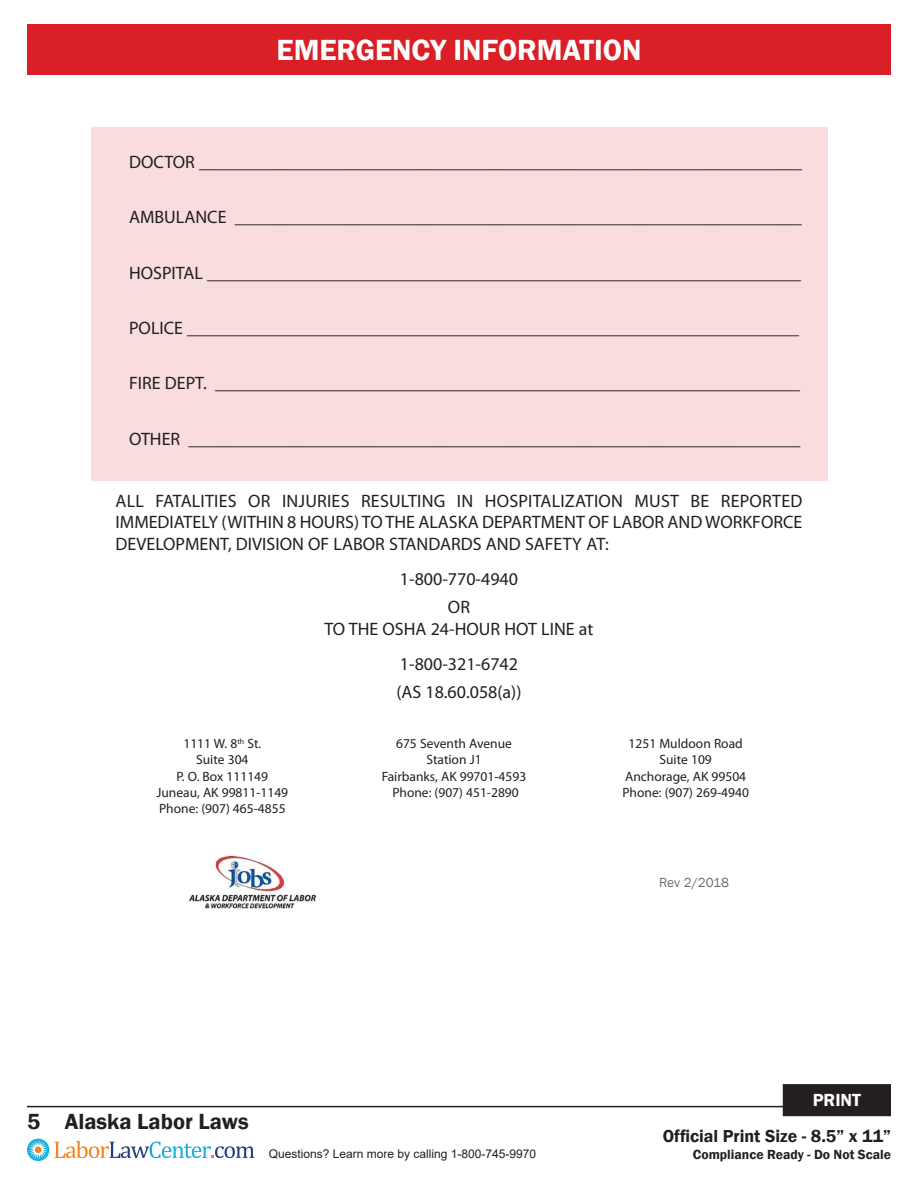
<style>
.page{position:relative;width:918px;height:1188px;background:#fff}
.page>*{position:absolute;margin:0;border:0;box-sizing:border-box;transform-origin:0 0}
.t1{font:600 30px "Franklin Gothic";color:#fff}
.t2{font:600 22.5px "Franklin Gothic";color:#231f20}
.t3{font:18px/21.6px "Myriad Pro";color:#231f20;text-align:justify}
.t4{font:600 18px "Franklin Gothic";color:#fff}
.t5{font:600 17.85px "Franklin Gothic";color:#231f20}
.t6{font:600 13.65px "Franklin Gothic";color:#231f20}
.t7{font:13.5px "Myriad Pro";color:#231f20}
.t8{font:13.5px "Franklin Gothic";letter-spacing:-.015em;color:#6c6d70}
.t9{font:12px "Arial";color:#231f20}
</style>
<div class="page">
<hr style="left:27px;top:1106px;width:864px;height:1px;background:#231f20">
<svg style="left:27px;top:1139px;width:22px;height:22px"></svg>
<div style="left:35px;top:1146px;width:7px;height:7px;background:#f58320;border-radius:50%"></div>
<svg style="left:55px;top:1141px;width:199px;height:17px"></svg>
<div style="left:784px;top:1086px;width:106px;height:29px;background:#231f20"></div>
<div style="left:783px;top:1084px;width:108px;height:32px;border:3px solid #231f20"></div>
<div style="left:27px;top:24px;width:864px;height:50px;background:#da1f26"></div>
<img style="left:189px;top:855px;width:127px;height:54px">
<div style="left:91px;top:127px;width:736px;height:354px;background:#f9ddde"></div>
<p class="t1" style="left:277px;top:31px;width:366px">EMERGENCY INFORMATION</p>
<p class="t3" style="left:129px;top:151px;width:675px">DOCTOR ___________________________________________________________________</p>
<p class="t3" style="left:129px;top:206px;width:674px">AMBULANCE _______________________________________________________________</p>
<p class="t3" style="left:129px;top:262px;width:674px">HOSPITAL __________________________________________________________________</p>
<p class="t3" style="left:129px;top:317px;width:672px">POLICE ____________________________________________________________________</p>
<p class="t3" style="left:129px;top:372px;width:673px">FIRE DEPT. _________________________________________________________________</p>
<p class="t3" style="left:129px;top:428px;width:673px">OTHER ____________________________________________________________________</p>
<p class="t3" style="left:116px;top:490px;width:688px">ALL FATALITIES OR INJURIES RESULTING IN HOSPITALIZATION MUST BE REPORTED IMMEDIATELY (WITHIN 8 HOURS) TO THE ALASKA DEPARTMENT OF LABOR AND WORKFORCE DEVELOPMENT, DIVISION OF LABOR STANDARDS AND SAFETY AT:</p>
<p class="t3" style="left:400px;top:568px;width:120px">1-800-770-4940</p>
<p class="t3" style="left:448px;top:596px;width:24px">OR</p>
<p class="t3" style="left:324px;top:618px;width:271px">TO THE OSHA 24-HOUR HOT LINE at</p>
<p class="t3" style="left:400px;top:653px;width:120px">1-800-321-6742</p>
<p class="t3" style="left:396px;top:681px;width:127px">(AS 18.60.058(a))</p>
<p class="t7" style="left:183px;top:735px;width:79px">1111 W. 8<sup>th</sup> St.</p>
<p class="t7" style="left:196px;top:752px;width:54px">Suite 304</p>
<p class="t7" style="left:177px;top:768px;width:93px">P. O. Box 111149</p>
<p class="t7" style="left:157px;top:784px;width:133px">Juneau, AK 99811-1149</p>
<p class="t7" style="left:159px;top:800px;width:128px">Phone: (907) 465-4855</p>
<p class="t7" style="left:396px;top:735px;width:117px">675 Seventh Avenue</p>
<p class="t7" style="left:426px;top:752px;width:57px">Station J1</p>
<p class="t7" style="left:382px;top:768px;width:146px">Fairbanks, AK 99701-4593</p>
<p class="t7" style="left:392px;top:784px;width:128px">Phone: (907) 451-2890</p>
<p class="t7" style="left:629px;top:735px;width:116px">1251 Muldoon Road</p>
<p class="t7" style="left:660px;top:752px;width:54px">Suite 109</p>
<p class="t7" style="left:625px;top:768px;width:122px">Anchorage, AK 99504</p>
<p class="t7" style="left:622px;top:784px;width:128px">Phone: (907) 269-4940</p>
<p class="t2" style="left:27px;top:1107px;width:223px">5 Alaska Labor Laws</p>
<p class="t9" style="left:269px;top:1146px;width:269px">Questions? Learn more by calling 1-800-745-9970</p>
<p class="t8" style="left:659px;top:874px;width:71px">Rev 2/2018</p>
<p class="t4" style="left:813px;top:1089px;width:50px">PRINT</p>
<p class="t5" style="left:663px;top:1125px;width:230px">Official Print Size - 8.5” x 11”</p>
<p class="t6" style="left:693px;top:1146px;width:200px">Compliance Ready - Do Not Scale</p>
</div>
